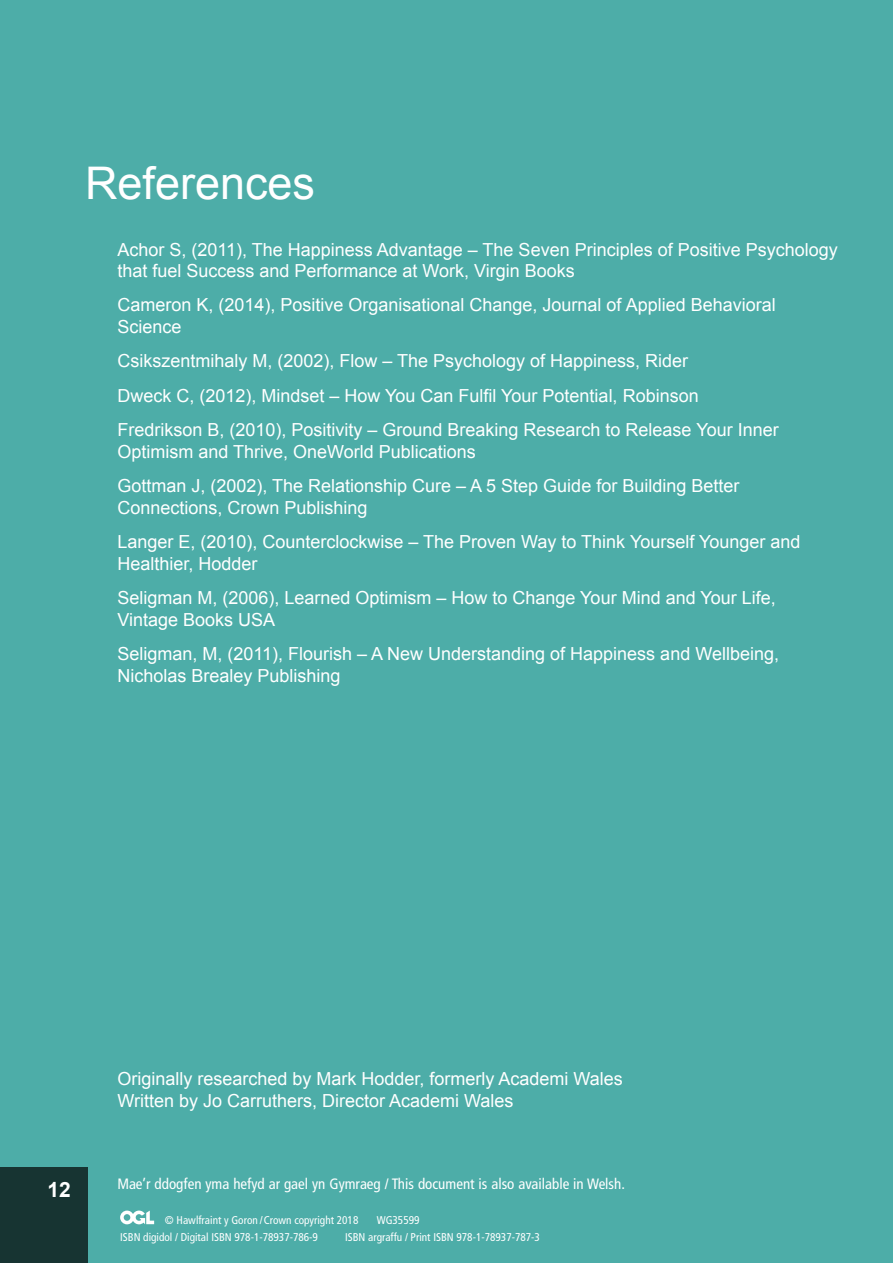
<style>
.page{position:relative;width:893px;height:1263px;background:#4dada8}
.page>*{position:absolute;margin:0;border:0;box-sizing:border-box;transform-origin:0 0}
.Heading{font:45px "Arial";color:#fff}
.t1{font:700 21px "Arial";color:#fff}
.Main_Text{font:18px/21.6px "Arial";color:#fff}
.t2{font:condensed 15px "Frutiger LT Std";color:#fff}
.t3{font:condensed 11.25px "Frutiger LT Std";color:#fff}
</style>
<div class="page">
<svg style="left:120px;top:1210px;width:34px;height:14px"></svg>
<div style="left:0;top:1167px;width:88px;height:96px;background:#173432"></div>
<p class="Heading" style="left:85px;top:154px;width:232px">References</p>
<p class="Main_Text" style="left:117px;top:239px;width:722px">Achor S, (2011), The Happiness Advantage – The Seven Principles of Positive Psychology that fuel Success and Performance at Work, Virgin Books</p>
<p class="Main_Text" style="left:117px;top:294px;width:660px">Cameron K, (2014), Positive Organisational Change, Journal of Applied Behavioral<br>Science</p>
<p class="Main_Text" style="left:117px;top:350px;width:572px">Csikszentmihaly M, (2002), Flow – The Psychology of Happiness, Rider</p>
<p class="Main_Text" style="left:117px;top:385px;width:583px">Dweck C, (2012), Mindset – How You Can Fulfil Your Potential, Robinson</p>
<p class="Main_Text" style="left:117px;top:419px;width:663px">Fredrikson B, (2010), Positivity – Ground Breaking Research to Release Your Inner<br>Optimism and Thrive, OneWorld Publications</p>
<p class="Main_Text" style="left:117px;top:475px;width:624px">Gottman J, (2002), The Relationship Cure – A 5 Step Guide for Building Better<br>Connections, Crown Publishing</p>
<p class="Main_Text" style="left:117px;top:531px;width:685px">Langer E, (2010), Counterclockwise – The Proven Way to Think Yourself Younger and<br>Healthier, Hodder</p>
<p class="Main_Text" style="left:117px;top:587px;width:660px">Seligman M, (2006), Learned Optimism – How to Change Your Mind and Your Life,<br>Vintage Books USA</p>
<p class="Main_Text" style="left:117px;top:643px;width:663px">Seligman, M, (2011), Flourish – A New Understanding of Happiness and Wellbeing,<br>Nicholas Brealey Publishing</p>
<p class="t1" style="left:47px;top:1176px;width:25px">12</p>
<p class="Main_Text" style="left:117px;top:1068px;width:507px">Originally researched by Mark Hodder, formerly Academi Wales<br>Written by Jo Carruthers, Director Academi Wales</p>
<p class="t2" style="left:117px;top:1175px;width:509px">Mae’r ddogfen yma hefyd ar gael yn Gymraeg / This document is also available in Welsh.</p>
<p class="t3" style="left:165px;top:1214px;width:195px">© Hawlfraint y Goron / Crown copyright 2018</p>
<p class="t3" style="left:377px;top:1214px;width:44px">WG35599</p>
<p class="t3" style="left:120px;top:1230px;width:199px">ISBN digidol / Digital ISBN 978-1-78937-786-9</p>
<p class="t3" style="left:345px;top:1230px;width:196px">ISBN argraffu / Print ISBN 978-1-78937-787-3</p>
</div>
